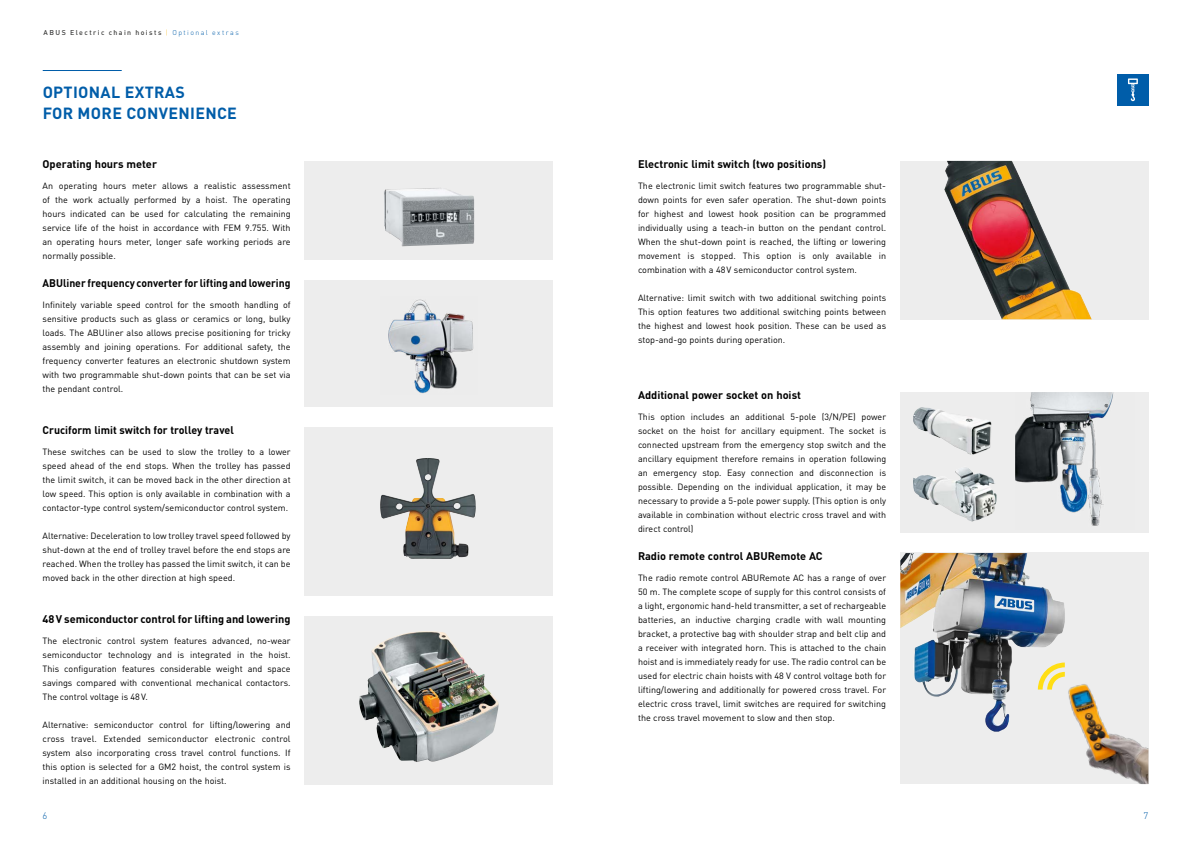
<style>
.page{position:relative;width:1191px;height:842px;background:#fff}
.page>*{position:absolute;margin:0;border:0;box-sizing:border-box;transform-origin:0 0}
.t1{font:700 16px/21px "DIN Pro";letter-spacing:.02em;color:#005da9}
.t2{font:700 11px "DIN Pro";color:#000}
.t3{font:700 11px "DIN Pro";color:#000;scale:.95 1}
.t4{font:300 9.5px "DIN Pro";color:#005da9}
.t5{font:9px/14px "DIN Pro";color:#000;text-align:justify}
.t6{font:500 7px "DIN Pro";letter-spacing:.2em;color:#3c3c3b}
.s1{font-weight:300;color:#f9b000}
.s2{font-weight:300;color:#005da9}
</style>
<div class="page">
<div style="left:900px;top:553px;width:248px;height:231px;background:#ededed"></div>
<div style="left:900px;top:161px;width:248px;height:158px;background:#ededed"></div>
<svg style="left:305px;top:616px;width:248px;height:168px;background:#dadad9"></svg>
<div style="left:305px;top:280px;width:248px;height:126px;background:#ededed"></div>
<div style="left:305px;top:427px;width:248px;height:168px;background:#ededed"></div>
<div style="left:900px;top:392px;width:248px;height:140px;background:#ededed"></div>
<div style="left:305px;top:161px;width:248px;height:98px;background:#ededed"></div>
<img style="left:388px;top:299px;width:86px;height:95px">
<img style="left:384px;top:188px;width:90px;height:59px">
<img style="left:359px;top:631px;width:76px;height:131px">
<img style="left:380px;top:458px;width:88px;height:101px">
<img style="left:944px;top:161px;width:147px;height:158px">
<img style="left:913px;top:407px;width:78px;height:48px">
<img style="left:913px;top:468px;width:83px;height:53px">
<img style="left:1015px;top:392px;width:99px;height:134px">
<img style="left:900px;top:553px;width:165px;height:179px">
<img style="left:1051px;top:670px;width:97px;height:114px">
<svg style="left:1037px;top:662px;width:27px;height:27px"></svg>
<div style="left:1117px;top:74px;width:31px;height:31px;background:#005da9"></div>
<svg style="left:1127px;top:78px;width:11px;height:24px"></svg>
<hr style="left:43px;top:70px;width:78px;height:1px;background:#005da9">
<p class="t6" style="left:44px;top:27px;width:197px">ABUS Electric chain hoists <span class="s1">|</span> <span class="s2">Optional extras</span></p>
<h1 class="t1" style="left:43px;top:80px;width:196px">OPTIONAL EXTRAS<br>FOR MORE CONVENIENCE</h1>
<p class="t2" style="left:43px;top:155px;width:116px">Operating hours meter</p>
<p class="t5" style="left:43px;top:178px;width:250px">An operating hours meter allows a realistic assessment of the work actually performed by a hoist. The operating hours indicated can be used for calculating the remaining service life of the hoist in accordance with FEM 9.755. With an operating hours meter, longer safe working periods are normally possible.</p>
<p class="t3" style="left:43px;top:274px;width:263px">ABUliner frequency converter for lifting and lowering</p>
<p class="t5" style="left:43px;top:297px;width:250px">Infinitely variable speed control for the smooth handling of sensitive products such as glass or ceramics or long, bulky loads. The ABUliner also allows precise positioning for tricky assembly and joining operations. For additional safety, the frequency converter features an electronic shutdown system with two programmable shut-down points that can be set via the pendant control.</p>
<p class="t2" style="left:43px;top:421px;width:193px">Cruciform limit switch for trolley travel</p>
<p class="t5" style="left:43px;top:444px;width:250px">These switches can be used to slow the trolley to a lower speed ahead of the end stops. When the trolley has passed the limit switch, it can be moved back in the other direction at low speed. This option is only available in combination with a contactor-type control system/semiconductor control system.</p>
<p class="t5" style="left:43px;top:528px;width:250px">Alternative: Deceleration to low trolley travel speed followed by shut-down at the end of trolley travel before the end stops are reached. When the trolley has passed the limit switch, it can be moved back in the other direction at high speed.</p>
<p class="t2" style="left:43px;top:610px;width:250px">48V semiconductor control for lifting and lowering</p>
<p class="t5" style="left:43px;top:633px;width:250px">The electronic control system features advanced, no-wear semiconductor technology and is integrated in the hoist.<br>This configuration features considerable weight and space savings compared with conventional mechanical contactors.<br>The control voltage is 48V.</p>
<p class="t5" style="left:43px;top:717px;width:250px">Alternative: semiconductor control for lifting/lowering and cross travel. Extended semiconductor electronic control system also incorporating cross travel control functions. If this option is selected for a GM2 hoist, the control system is installed in an additional housing on the hoist.</p>
<p class="t2" style="left:638px;top:155px;width:190px">Electronic limit switch (two positions)</p>
<p class="t5" style="left:638px;top:178px;width:250px">The electronic limit switch features two programmable shut&shy;down points for even safer operation. The shut-down points for highest and lowest hook position can be programmed individually using a teach-in button on the pendant control.<br>When the shut-down point is reached, the lifting or lowering movement is stopped. This option is only available in combination with a 48V semiconductor control system.</p>
<p class="t5" style="left:638px;top:290px;width:250px">Alternative: limit switch with two additional switching points This option features two additional switching points between the highest and lowest hook position. These can be used as stop-and-go points during operation.</p>
<p class="t2" style="left:638px;top:386px;width:164px">Additional power socket on hoist</p>
<p class="t5" style="left:638px;top:409px;width:250px">This option includes an additional 5-pole (3/N/PE) power socket on the hoist for ancillary equipment. The socket is connected upstream from the emergency stop switch and the ancillary equipment therefore remains in operation following an emergency stop. Easy connection and disconnection is possible. Depending on the individual application, it may be necessary to provide a 5-pole power supply. (This option is only available in combination without electric cross travel and with direct control)</p>
<p class="t2" style="left:638px;top:547px;width:186px">Radio remote control ABURemote AC</p>
<p class="t5" style="left:638px;top:570px;width:250px">The radio remote control ABURemote AC has a range of over 50 m. The complete scope of supply for this control consists of a light, ergonomic hand-held transmitter, a set of rechargeable batteries, an inductive charging cradle with wall mounting bracket, a protective bag with shoulder strap and belt clip and a receiver with integrated horn. This is attached to the chain hoist and is immediately ready for use. The radio control can be used for electric chain hoists with 48 V control voltage both for lifting/lowering and additionally for powered cross travel. For electric cross travel, limit switches are required for switching the cross travel movement to slow and then stop.</p>
<p class="t4" style="left:43px;top:808px;width:6px">6</p>
<p class="t4" style="left:1143px;top:808px;width:6px">7</p>
</div>
